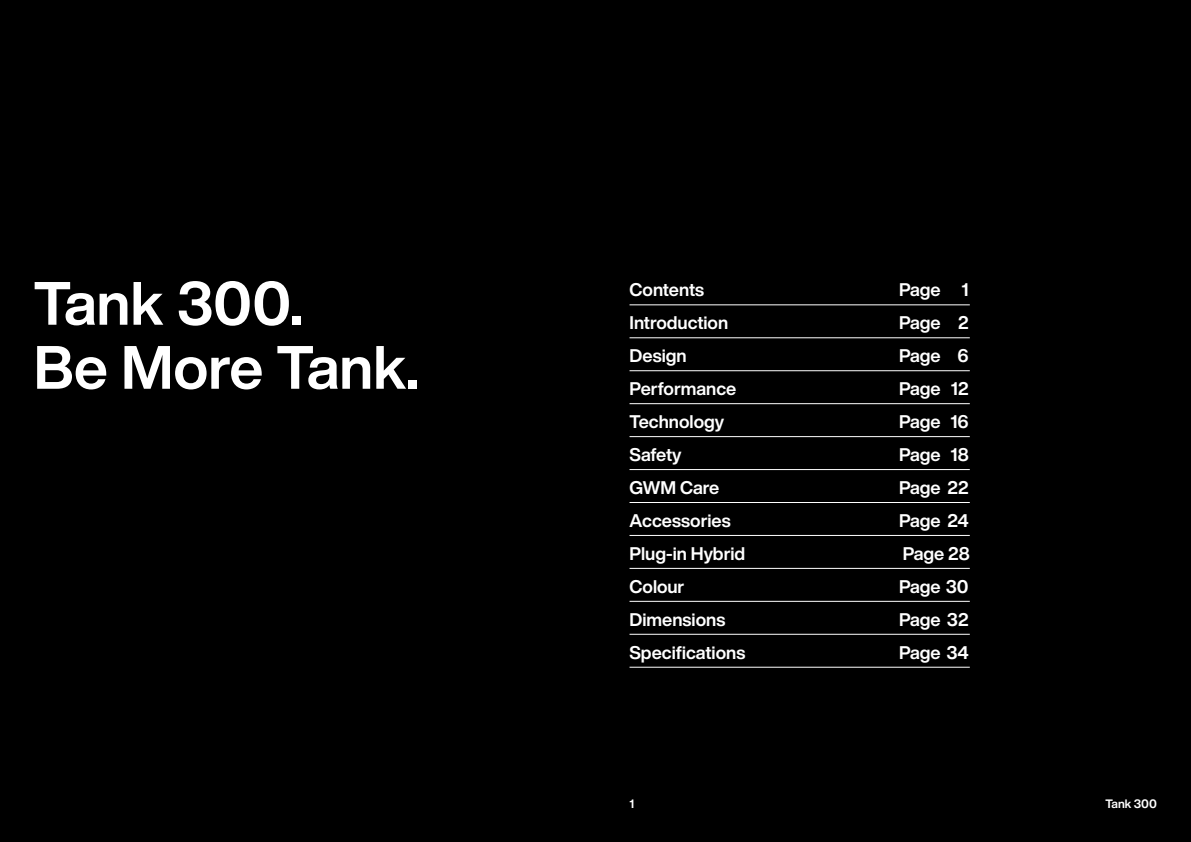
<style>
.page{position:relative;width:1191px;height:842px;background:#000}
.page>*{position:absolute;margin:0;border:0;box-sizing:border-box;transform-origin:0 0}
.t1{font:700 60px/64px "Helvetica Now Display";color:#fff}
.t2{font:700 18px "Helvetica Now Display";color:#fff}
.t3{font:700 12px "Helvetica Now Display";color:#fff}
</style>
<div class="page">
<hr style="left:629px;top:305px;width:340px;height:1px;background:#fff">
<hr style="left:629px;top:338px;width:340px;height:1px;background:#fff">
<hr style="left:629px;top:371px;width:340px;height:1px;background:#fff">
<hr style="left:629px;top:403px;width:340px;height:1px;background:#fff">
<hr style="left:629px;top:436px;width:340px;height:1px;background:#fff">
<hr style="left:629px;top:469px;width:340px;height:1px;background:#fff">
<hr style="left:629px;top:502px;width:340px;height:1px;background:#fff">
<hr style="left:629px;top:535px;width:340px;height:1px;background:#fff">
<hr style="left:629px;top:568px;width:340px;height:1px;background:#fff">
<hr style="left:629px;top:601px;width:340px;height:1px;background:#fff">
<hr style="left:629px;top:634px;width:340px;height:1px;background:#fff">
<hr style="left:629px;top:667px;width:340px;height:1px;background:#fff">
<p class="t1" style="left:34px;top:271px;width:387px">Tank 300.<br>Be More Tank.</p>
<p class="t2" style="left:629px;top:277px;width:76px">Contents</p>
<p class="t2" style="left:899px;top:277px;width:71px">Page 1</p>
<p class="t2" style="left:629px;top:310px;width:100px">Introduction</p>
<p class="t2" style="left:899px;top:310px;width:71px">Page 2</p>
<p class="t2" style="left:629px;top:343px;width:59px">Design</p>
<p class="t2" style="left:899px;top:343px;width:71px">Page 6</p>
<p class="t2" style="left:629px;top:376px;width:108px">Performance</p>
<p class="t2" style="left:899px;top:376px;width:71px">Page 12</p>
<p class="t2" style="left:629px;top:409px;width:96px">Technology</p>
<p class="t2" style="left:899px;top:409px;width:71px">Page 16</p>
<p class="t2" style="left:629px;top:442px;width:54px">Safety</p>
<p class="t2" style="left:899px;top:442px;width:71px">Page 18</p>
<p class="t2" style="left:629px;top:475px;width:91px">GWM Care</p>
<p class="t2" style="left:899px;top:475px;width:71px">Page 22</p>
<p class="t2" style="left:629px;top:508px;width:103px">Accessories</p>
<p class="t2" style="left:899px;top:508px;width:71px">Page 24</p>
<p class="t2" style="left:629px;top:541px;width:117px">Plug-in Hybrid</p>
<p class="t2" style="left:902px;top:541px;width:68px">Page 28</p>
<p class="t2" style="left:629px;top:574px;width:56px">Colour</p>
<p class="t2" style="left:899px;top:574px;width:71px">Page 30</p>
<p class="t2" style="left:629px;top:607px;width:97px">Dimensions</p>
<p class="t2" style="left:899px;top:607px;width:71px">Page 32</p>
<p class="t2" style="left:629px;top:640px;width:117px">Specifications</p>
<p class="t2" style="left:899px;top:640px;width:71px">Page 34</p>
<p class="t3" style="left:629px;top:795px;width:6px">1</p>
<p class="t3" style="left:1105px;top:795px;width:53px">Tank 300</p>
</div>
